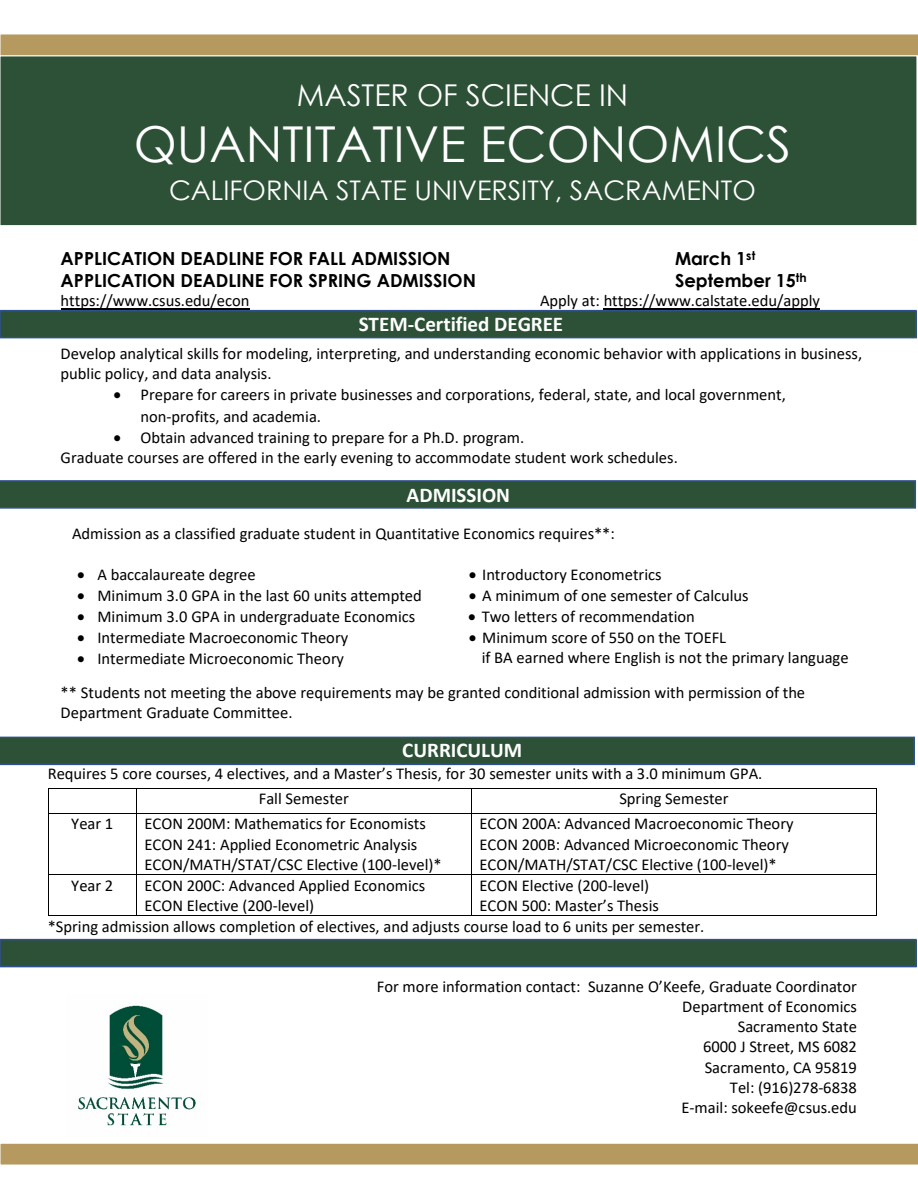
<style>
.page{position:relative;width:918px;height:1188px;background:#fff}
.page>*{position:absolute;margin:0;border:0;box-sizing:border-box;transform-origin:0 0}
.t1{font:49.5px "Century Gothic";color:#fff}
.t2{font:30px "Century Gothic";color:#fff}
.t3{font:27px "Century Gothic";color:#fff}
.t4{font:700 21px "Calibri";color:#fff}
.t5{font:700 18px "Century Gothic";color:#000}
.t6{font:16.5px/20.1px "Calibri";color:#000}
</style>
<div class="page">
<div style="left:0;top:56px;width:917px;height:170px;background:#2d5136"></div>
<div style="left:0;top:56px;width:917px;height:170px;border:1px solid #fff"></div>
<svg style="left:0;top:480px;width:916px;height:29px;background:#305342"></svg>
<svg style="left:0;top:737px;width:915px;height:28px;background:#2d513d"></svg>
<div style="left:0;top:940px;width:916px;height:27px;background:#2d5136"></div>
<div style="left:0;top:939px;width:917px;height:28px;border:2px solid #2f528f"></div>
<div style="left:0;top:311px;width:916px;height:27px;background:#2d5136"></div>
<div style="left:0;top:310px;width:917px;height:28px;border:2px solid #2f528f"></div>
<hr style="left:61px;top:308px;width:188px;height:1px;background:#000">
<hr style="left:604px;top:308px;width:216px;height:1px;background:#000">
<hr style="left:49px;top:788px;width:87px;height:1px;background:#000">
<hr style="left:137px;top:788px;width:334px;height:1px;background:#000">
<hr style="left:472px;top:788px;width:404px;height:1px;background:#000">
<svg style="left:48px;top:788px;width:1px;height:26px"></svg>
<hr style="left:49px;top:813px;width:87px;height:1px;background:#000">
<svg style="left:136px;top:788px;width:1px;height:26px"></svg>
<hr style="left:137px;top:813px;width:334px;height:1px;background:#000">
<svg style="left:471px;top:788px;width:1px;height:26px"></svg>
<hr style="left:472px;top:813px;width:404px;height:1px;background:#000">
<svg style="left:876px;top:788px;width:1px;height:26px"></svg>
<hr style="left:48px;top:814px;width:1px;height:60px;background:#000">
<hr style="left:136px;top:814px;width:1px;height:60px;background:#000">
<hr style="left:471px;top:814px;width:1px;height:60px;background:#000">
<hr style="left:876px;top:814px;width:1px;height:60px;background:#000">
<hr style="left:49px;top:874px;width:87px;height:1px;background:#000">
<hr style="left:137px;top:874px;width:334px;height:1px;background:#000">
<hr style="left:472px;top:874px;width:404px;height:1px;background:#000">
<hr style="left:48px;top:875px;width:1px;height:40px;background:#000">
<hr style="left:49px;top:915px;width:87px;height:1px;background:#000">
<hr style="left:136px;top:875px;width:1px;height:40px;background:#000">
<hr style="left:137px;top:915px;width:334px;height:1px;background:#000">
<hr style="left:471px;top:875px;width:1px;height:40px;background:#000">
<hr style="left:472px;top:915px;width:404px;height:1px;background:#000">
<hr style="left:876px;top:875px;width:1px;height:40px;background:#000">
<img style="left:78px;top:1005px;width:118px;height:121px">
<svg style="left:0;top:34px;width:918px;height:22px;background:#ba9e67"></svg>
<svg style="left:0;top:1143px;width:918px;height:22px;background:#ba9e67"></svg>
<p class="t2" style="left:297px;top:74px;width:333px">MASTER OF SCIENCE IN</p>
<p class="t1" style="left:134px;top:110px;width:659px">QUANTITATIVE ECONOMICS</p>
<p class="t3" style="left:169px;top:172px;width:588px">CALIFORNIA STATE UNIVERSITY, SACRAMENTO</p>
<p class="t5" style="left:61px;top:245px;width:391px">APPLICATION DEADLINE FOR FALL ADMISSION</p>
<p class="t5" style="left:675px;top:245px;width:82px">March 1<sup>st</sup></p>
<p class="t5" style="left:61px;top:267px;width:417px">APPLICATION DEADLINE FOR SPRING ADMISSION</p>
<p class="t5" style="left:675px;top:267px;width:133px">September 15<sup>th</sup></p>
<p class="t6" style="left:61px;top:290px;width:190px">https://www.csus.edu/econ</p>
<p class="t6" style="left:540px;top:290px;width:282px">Apply at: https://www.calstate.edu/apply</p>
<p class="t4" style="left:359px;top:309px;width:206px">STEM-Certified DEGREE</p>
<p class="t6" style="left:61px;top:343px;width:803px">Develop analytical skills for modeling, interpreting, and understanding economic behavior with applications in business, public policy, and data analysis.</p>
<p class="t6" style="left:140px;top:383px;width:647px;line-height:21.6px;text-indent:-27px">• Prepare for careers in private businesses and corporations, federal, state, and local government, non-profits, and academia.</p>
<p class="t6" style="left:113px;top:427px;width:413px">• Obtain advanced training to prepare for a Ph.D. program.</p>
<p class="t6" style="left:61px;top:447px;width:619px">Graduate courses are offered in the early evening to accommodate student work schedules.</p>
<p class="t4" style="left:407px;top:481px;width:105px">ADMISSION</p>
<p class="t6" style="left:72px;top:523px;width:544px">Admission as a classified graduate student in Quantitative Economics requires**:</p>
<p class="t6" style="left:77px;top:564px;width:180px">• A baccalaureate degree</p>
<p class="t6" style="left:469px;top:564px;width:194px">• Introductory Econometrics</p>
<p class="t6" style="left:77px;top:585px;width:346px">• Minimum 3.0 GPA in the last 60 units attempted</p>
<p class="t6" style="left:469px;top:585px;width:282px">• A minimum of one semester of Calculus</p>
<p class="t6" style="left:77px;top:606px;width:340px">• Minimum 3.0 GPA in undergraduate Economics</p>
<p class="t6" style="left:468px;top:606px;width:228px">• Two letters of recommendation</p>
<p class="t6" style="left:77px;top:627px;width:273px">• Intermediate Macroeconomic Theory</p>
<p class="t6" style="left:469px;top:627px;width:259px">• Minimum score of 550 on the TOEFL</p>
<p class="t6" style="left:77px;top:648px;width:268px">• Intermediate Microeconomic Theory</p>
<p class="t6" style="left:482px;top:647px;width:368px">if BA earned where English is not the primary language</p>
<p class="t6" style="left:61px;top:682px;width:746px">** Students not meeting the above requirements may be granted conditional admission with permission of the<br>Department Graduate Committee.</p>
<p class="t4" style="left:402px;top:735px;width:122px">CURRICULUM</p>
<p class="t6" style="left:48px;top:763px;width:716px">Requires 5 core courses, 4 electives, and a Master’s Thesis, for 30 semester units with a 3.0 minimum GPA.</p>
<p class="t6" style="left:259px;top:788px;width:92px">Fall Semester</p>
<p class="t6" style="left:619px;top:788px;width:111px">Spring Semester</p>
<p class="t6" style="left:71px;top:813px;width:44px">Year 1</p>
<p class="t6" style="left:145px;top:813px;width:283px">ECON 200M: Mathematics for Economists</p>
<p class="t6" style="left:145px;top:834px;width:274px">ECON 241: Applied Econometric Analysis</p>
<p class="t6" style="left:145px;top:854px;width:299px">ECON/MATH/STAT/CSC Elective (100-level)*</p>
<p class="t6" style="left:480px;top:813px;width:316px">ECON 200A: Advanced Macroeconomic Theory</p>
<p class="t6" style="left:480px;top:834px;width:311px">ECON 200B: Advanced Microeconomic Theory</p>
<p class="t6" style="left:480px;top:854px;width:299px">ECON/MATH/STAT/CSC Elective (100-level)*</p>
<p class="t6" style="left:480px;top:875px;width:171px">ECON Elective (200-level)</p>
<p class="t6" style="left:480px;top:895px;width:181px">ECON 500: Master’s Thesis</p>
<p class="t6" style="left:48px;top:916px;width:658px">*Spring admission allows completion of electives, and adjusts course load to 6 units per semester.</p>
<p class="t6" style="left:71px;top:875px;width:44px">Year 2</p>
<p class="t6" style="left:145px;top:875px;width:282px">ECON 200C: Advanced Applied Economics</p>
<p class="t6" style="left:145px;top:895px;width:171px">ECON Elective (200-level)</p>
<p class="t6" style="left:377px;top:976px;width:482px">For more information contact: Suzanne O’Keefe, Graduate Coordinator</p>
<p class="t6" style="left:682px;top:996px;width:176px">Department of Economics</p>
<p class="t6" style="left:738px;top:1016px;width:121px">Sacramento State</p>
<p class="t6" style="left:703px;top:1036px;width:155px">6000 J Street, MS 6082</p>
<p class="t6" style="left:705px;top:1057px;width:154px">Sacramento, CA 95819</p>
<p class="t6" style="left:730px;top:1077px;width:129px">Tel: (916)278-6838</p>
<p class="t6" style="left:681px;top:1097px;width:177px">E-mail: sokeefe@csus.edu</p>
</div>
